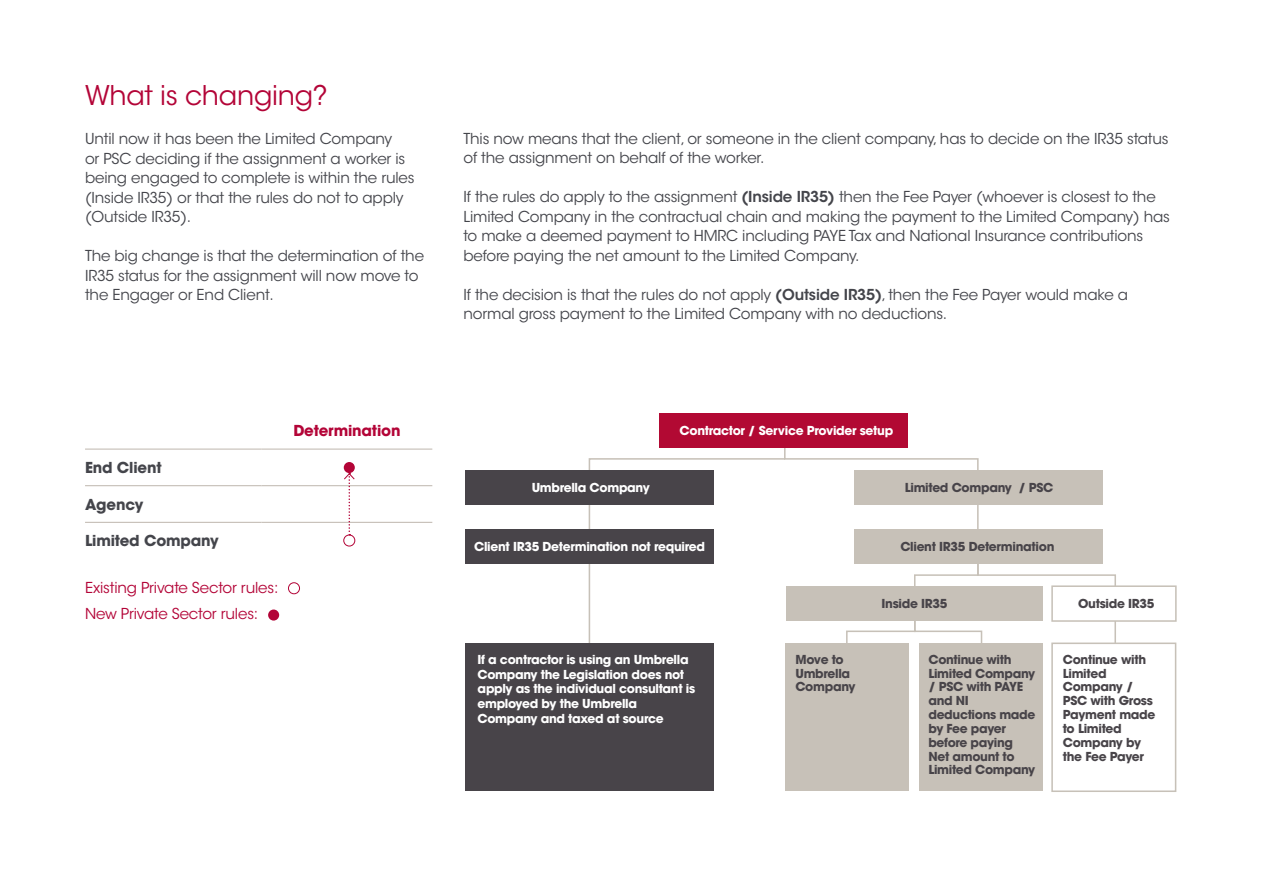
<style>
.page{position:relative;width:1263px;height:893px;background:#fff}
.page>*{position:absolute;margin:0;border:0;box-sizing:border-box;transform-origin:0 0}
.t1{font:27px "ITC Avant Garde Std";letter-spacing:-.01em;color:#b30437}
.t2{font:15px/19.5px "ITC Avant Garde Std";letter-spacing:-.01em;color:#44454b}
.t3{font:15px "ITC Avant Garde Std";letter-spacing:-.01em;color:#b30437}
.t4{font:700 15px "ITC Avant Garde Std";letter-spacing:-.01em;color:#44454b}
.t5{font:700 15px "ITC Avant Garde Std";letter-spacing:-.01em;color:#b30437}
.t6{font:700 12.3px/13.8px "ITC Avant Garde Pro";letter-spacing:-.025em;color:#484449}
.t7{font:700 12.3px/14.7px "ITC Avant Garde Pro";letter-spacing:-.025em;color:#fff}
.s1{font-weight:600}
</style>
<div class="page">
<hr style="left:85px;top:485px;width:176px;height:1px;background:#beb6ad">
<hr style="left:261px;top:485px;width:171px;height:1px;background:#beb6ad">
<hr style="left:85px;top:522px;width:176px;height:1px;background:#beb6ad">
<hr style="left:261px;top:522px;width:171px;height:1px;background:#beb6ad">
<hr style="left:85px;top:449px;width:176px;height:1px;background:#beb6ad">
<hr style="left:261px;top:449px;width:171px;height:1px;background:#beb6ad">
<div style="left:344px;top:462px;width:11px;height:11px;background:#b30437;border-radius:50%"></div>
<svg style="left:343px;top:472px;width:13px;height:63px"></svg>
<div style="left:343px;top:535px;width:12px;height:11px;border:1px solid #b30437;border-radius:50%"></div>
<div style="left:268px;top:609px;width:11px;height:12px;background:#b30437;border-radius:50%"></div>
<div style="left:288px;top:582px;width:12px;height:12px;border:1px solid #b30437;border-radius:50%"></div>
<svg style="left:588px;top:442px;width:528px;height:224px"></svg>
<div style="left:660px;top:413px;width:248px;height:35px;background:#b20933"></div>
<div style="left:465px;top:470px;width:248px;height:35px;background:#484449"></div>
<div style="left:465px;top:529px;width:248px;height:34px;background:#484449"></div>
<div style="left:465px;top:643px;width:248px;height:148px;background:#484449"></div>
<div style="left:1052px;top:643px;width:123px;height:148px;background:#fff"></div>
<div style="left:1051px;top:642px;width:125px;height:150px;border:2px solid #c7c1b8"></div>
<div style="left:919px;top:643px;width:123px;height:148px;background:#c7c1b8"></div>
<div style="left:785px;top:643px;width:124px;height:148px;background:#c7c1b8"></div>
<div style="left:786px;top:586px;width:256px;height:35px;background:#c7c1b8"></div>
<div style="left:1052px;top:586px;width:124px;height:35px;background:#fff"></div>
<div style="left:1051px;top:585px;width:126px;height:37px;border:2px solid #c7c1b8"></div>
<div style="left:854px;top:470px;width:248px;height:35px;background:#c7c1b8"></div>
<div style="left:854px;top:529px;width:248px;height:34px;background:#c7c1b8"></div>
<p class="t1" style="left:85px;top:79px;width:244px">What is changing?</p>
<p class="t2" style="left:85px;top:129px;width:331px">Until now it has been the Limited Company<br>or PSC deciding if the assignment a worker is being engaged to complete is within the rules (Inside IR35) or that the rules do not to apply (Outside IR35).</p>
<p class="t2" style="left:85px;top:246px;width:341px">The big change is that the determination of the<br>IR35 status for the assignment will now move to the Engager or End Client.</p>
<p class="t2" style="left:463px;top:129px;width:707px">This now means that the client, or someone in the client company, has to decide on the IR35 status of the assignment on behalf of the worker.</p>
<p class="t2" style="left:463px;top:187px;width:708px">If the rules do apply to the assignment <span class="s1">(Inside IR35)</span> then the Fee Payer (whoever is closest to the Limited Company in the contractual chain and making the payment to the Limited Company) has to make a deemed payment to HMRC including PAYE Tax and National Insurance contributions before paying the net amount to the Limited Company.</p>
<p class="t2" style="left:463px;top:285px;width:666px">If the decision is that the rules do not apply <span class="s1">(Outside IR35)</span>, then the Fee Payer would make a normal gross payment to the Limited Company with no deductions.</p>
<p class="t4" style="left:85px;top:458px;width:78px">End Client</p>
<p class="t4" style="left:85px;top:494px;width:60px">Agency</p>
<p class="t4" style="left:85px;top:531px;width:135px">Limited Company</p>
<p class="t3" style="left:85px;top:578px;width:195px">Existing Private Sector rules:</p>
<p class="t3" style="left:85px;top:605px;width:175px">New Private Sector rules:</p>
<p class="t5" style="left:293px;top:421px;width:109px">Determination</p>
<p class="t7" style="left:532px;top:480px;width:120px">Umbrella Company</p>
<p class="t7" style="left:680px;top:423px;width:215px">Contractor / Service Provider setup</p>
<p class="t6" style="left:905px;top:480px;width:150px">Limited Company / PSC</p>
<p class="t7" style="left:474px;top:539px;width:232px">Client IR35 Determination not required</p>
<p class="t6" style="left:900px;top:539px;width:156px">Client IR35 Determination</p>
<p class="t6" style="left:882px;top:596px;width:67px">Inside IR35</p>
<p class="t6" style="left:1078px;top:596px;width:78px">Outside IR35</p>
<p class="t7" style="left:477px;top:652px;width:219px">If a contractor is using an Umbrella<br>Company the Legislation does not apply as the individual consultant is employed by the Umbrella<br>Company and taxed at source</p>
<p class="t6" style="left:795px;top:652px;width:62px">Move to<br>Umbrella<br>Company</p>
<p class="t6" style="left:928px;top:652px;width:108px">Continue with<br>Limited Company / PSC with PAYE and NI deductions made by Fee payer before paying<br>Net amount to<br>Limited Company</p>
<p class="t6" style="left:1063px;top:652px;width:94px">Continue with<br>Limited<br>Company /<br>PSC with Gross<br>Payment made to Limited<br>Company by the Fee Payer</p>
</div>
